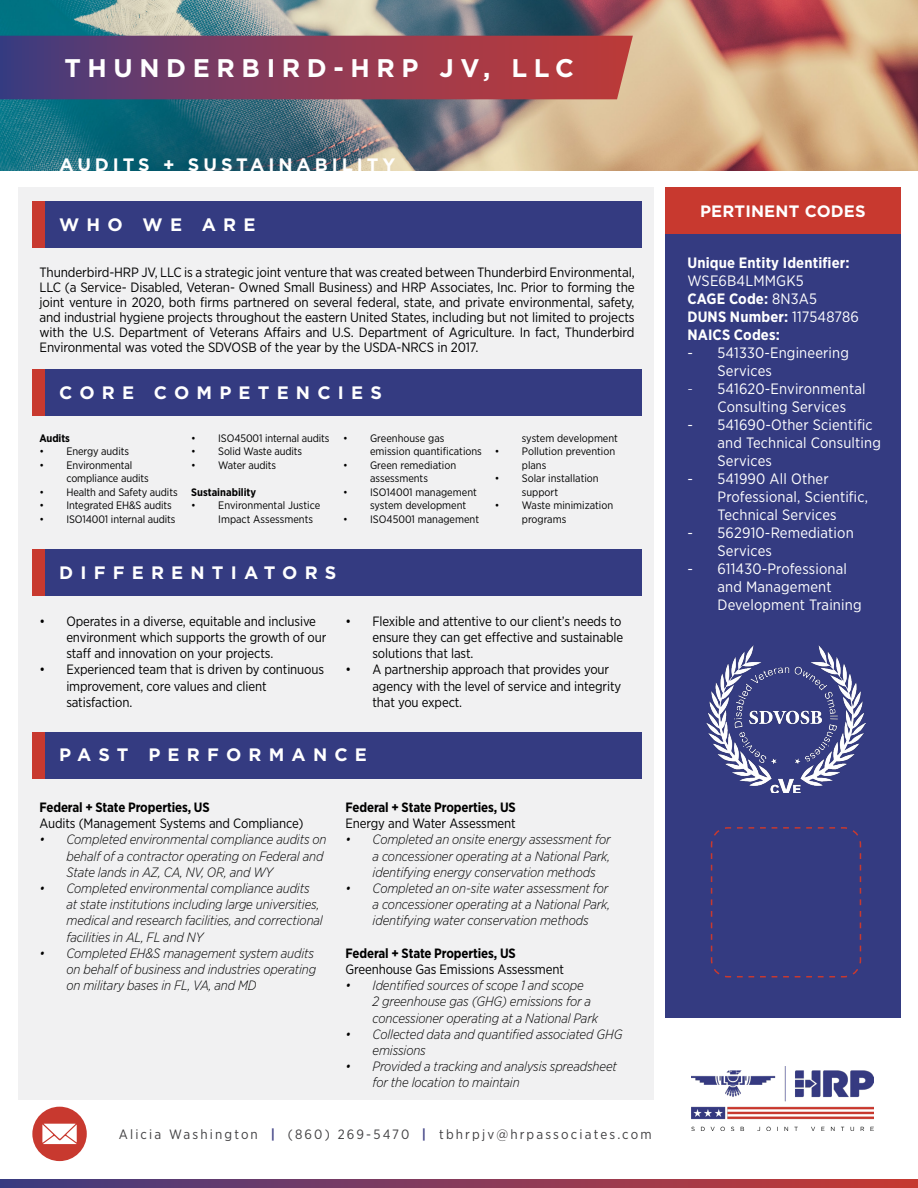
<style>
.page{position:relative;width:918px;height:1188px;background:#fff}
.page>*{position:absolute;margin:0;border:0;box-sizing:border-box;transform-origin:0 0}
.t1{font:700 25.5px "Gotham";letter-spacing:.26em;color:#fff}
.t2{font:700 18px "Gotham";letter-spacing:.4em;color:#fff}
.t3{font:700 18px "Gotham";letter-spacing:.22em;color:#fff}
.t4{font:700 16.5px "Gotham";letter-spacing:.01em;color:#fff}
.t5{font:15px/18px "Gotham Narrow";letter-spacing:.01em;color:#fff}
.t6{font:700 15px/18px "Gotham Narrow";letter-spacing:.01em;color:#fff}
.t7{font:13.5px/16.2px "Gotham Narrow";letter-spacing:-.01em;color:#000}
.t8{font:italic 300 13.5px/16.2px "Gotham Narrow";letter-spacing:-.01em;color:#000}
.t9{font:700 13.5px "Gotham Narrow";letter-spacing:-.01em;color:#000}
.t10{font:13.5px "Gotham Narrow";letter-spacing:.16em;color:#414042}
.t11{font:10.8px/13.5px "Gotham Narrow";color:#000}
.t12{font:700 10.8px "Gotham Narrow";color:#000}
.s1{font-weight:700;color:#464889}
.s2{font-weight:400}
.s3{font-weight:300}
</style>
<div class="page">
<div style="left:18px;top:187px;width:636px;height:913px;background:#f1f1f2"></div>
<div style="left:32px;top:201px;width:610px;height:47px;background:#343b81"></div>
<img style="left:0;top:0;width:918px;height:170px">
<svg style="left:0;top:36px;width:633px;height:63px;background:#883c59"></svg>
<img style="left:692px;top:1066px;width:182px;height:64px">
<svg style="left:0;top:1180px;width:918px;height:8px;background:#843a5a"></svg>
<div style="left:32px;top:369px;width:610px;height:47px;background:#343b81"></div>
<div style="left:32px;top:549px;width:610px;height:47px;background:#343b81"></div>
<div style="left:665px;top:225px;width:236px;height:793px;background:#343b81"></div>
<div style="left:665px;top:187px;width:236px;height:46px;background:#c8392f"></div>
<div style="left:32px;top:201px;width:13px;height:47px;background:#c8392f"></div>
<div style="left:32px;top:369px;width:13px;height:47px;background:#c8392f"></div>
<div style="left:32px;top:549px;width:13px;height:47px;background:#c8392f"></div>
<div style="left:32px;top:732px;width:610px;height:46px;background:#343b81"></div>
<div style="left:32px;top:732px;width:13px;height:46px;background:#c8392f"></div>
<img style="left:707px;top:646px;width:158px;height:146px">
<svg style="left:710px;top:827px;width:152px;height:151px"></svg>
<div style="left:32px;top:1107px;width:55px;height:54px;background:#c8392f;border-radius:50%"></div>
<svg style="left:42px;top:1124px;width:35px;height:20px"></svg>
<h1 class="t1" style="left:64px;top:51px;width:511px">THUNDERBIRD-HRP JV, LLC</h1>
<h2 class="t3" style="left:60px;top:152px;width:337px">AUDITS + SUSTAINABILITY</h2>
<h2 class="t2" style="left:59px;top:213px;width:198px">WHO WE ARE</h2>
<p class="t7" style="left:40px;top:265px;width:597px;line-height:15px;text-align:justify">Thunderbird-HRP JV, LLC is a strategic joint venture that was created between Thunderbird Environmental, LLC (a Service- Disabled, Veteran- Owned Small Business) and HRP Associates, Inc. Prior to forming the joint venture in 2020, both firms partnered on several federal, state, and private environmental, safety, and industrial hygiene projects throughout the eastern United States, including but not limited to projects with the U.S. Department of Veterans Affairs and U.S. Department of Agriculture. In fact, Thunderbird Environmental was voted the SDVOSB of the year by the USDA-NRCS in 2017.</p>
<h2 class="t2" style="left:59px;top:380px;width:324px">CORE COMPETENCIES</h2>
<p class="t12" style="left:40px;top:431px;width:32px">Audits</p>
<p class="t11" style="left:40px;top:445px;width:91px">• Energy audits</p>
<p class="t11" style="left:67px;top:458px;width:84px;text-indent:-27px">• Environmental compliance audits</p>
<p class="t11" style="left:40px;top:485px;width:140px">• Health and Safety audits</p>
<p class="t11" style="left:40px;top:499px;width:134px">• Integrated EH&amp;S audits</p>
<p class="t11" style="left:40px;top:512px;width:137px">• ISO14001 internal audits</p>
<p class="t11" style="left:191px;top:431px;width:140px">• ISO45001 internal audits</p>
<p class="t11" style="left:191px;top:445px;width:112px">• Solid Waste audits</p>
<p class="t11" style="left:191px;top:458px;width:86px">• Water audits</p>
<p class="t12" style="left:191px;top:485px;width:66px">Sustainability</p>
<p class="t11" style="left:218px;top:499px;width:103px;text-indent:-27px">• Environmental Justice<br>Impact Assessments</p>
<p class="t11" style="left:370px;top:431px;width:113px;text-indent:-27px">• Greenhouse gas emission quantifications</p>
<p class="t11" style="left:343px;top:458px;width:115px;text-align:center">• Green remediation assessments</p>
<p class="t11" style="left:370px;top:485px;width:108px;text-indent:-27px">• ISO14001 management system development</p>
<p class="t11" style="left:343px;top:512px;width:138px">• ISO45001 management</p>
<p class="t11" style="left:522px;top:431px;width:98px">system development</p>
<p class="t11" style="left:522px;top:445px;width:95px;text-indent:-27px">• Pollution prevention plans</p>
<p class="t11" style="left:522px;top:472px;width:78px;text-indent:-27px">• Solar installation support</p>
<p class="t11" style="left:522px;top:499px;width:93px;text-indent:-27px">• Waste minimization programs</p>
<h2 class="t2" style="left:59px;top:560px;width:279px">DIFFERENTIATORS</h2>
<p class="t7" style="left:66px;top:613px;width:262px;text-indent:-27px">• Operates in a diverse, equitable and inclusive environment which supports the growth of our staff and innovation on your projects.</p>
<p class="t7" style="left:66px;top:661px;width:259px;text-indent:-27px">• Experienced team that is driven by continuous improvement, core values and client satisfaction.</p>
<p class="t7" style="left:372px;top:613px;width:252px;text-align:justify;text-indent:-27px">• Flexible and attentive to our client’s needs to ensure they can get effective and sustainable solutions that last.</p>
<p class="t7" style="left:372px;top:661px;width:250px;text-indent:-27px">• A partnership approach that provides your agency with the level of service and integrity that you expect.</p>
<h2 class="t2" style="left:59px;top:743px;width:309px">PAST PERFORMANCE</h2>
<p class="t9" style="left:40px;top:799px;width:172px">Federal + State Properties, US</p>
<p class="t7" style="left:40px;top:815px;width:265px">Audits (Management Systems and Compliance)</p>
<p class="t8" style="left:67px;top:831px;width:262px;text-indent:-27px">• Completed environmental compliance audits on behalf of a contractor operating on Federal and<br>State lands in AZ, CA, NV, OR, and WY</p>
<p class="t8" style="left:67px;top:880px;width:258px;text-indent:-27px">• Completed environmental compliance audits at state institutions including large universities, medical and research facilities, and correctional facilities in AL, FL and NY</p>
<p class="t8" style="left:67px;top:945px;width:251px;text-indent:-27px">• Completed EH&amp;S management system audits on behalf of business and industries operating on military bases in FL, VA, and MD</p>
<p class="t9" style="left:346px;top:799px;width:172px">Federal + State Properties, US</p>
<p class="t7" style="left:346px;top:815px;width:172px">Energy and Water Assessment</p>
<p class="t8" style="left:373px;top:831px;width:240px;text-align:justify;text-indent:-27px">• Completed an onsite energy assessment for a concessioner operating at a National Park, identifying energy conservation methods</p>
<p class="t8" style="left:373px;top:880px;width:239px;text-indent:-27px">• Completed an on-site water assessment for a concessioner operating at a National Park, identifying water conservation methods</p>
<p class="t9" style="left:346px;top:944px;width:172px">Federal + State Properties, US</p>
<p class="t7" style="left:346px;top:961px;width:220px">Greenhouse Gas Emissions Assessment</p>
<p class="t8" style="left:373px;top:977px;width:227px;text-indent:-27px">• Identified sources of scope 1 and scope<br>2 greenhouse gas (GHG) emissions for a concessioner operating at a National Park</p>
<p class="t8" style="left:373px;top:1026px;width:251px;text-indent:-27px">• Collected data and quantified associated GHG emissions</p>
<p class="t8" style="left:373px;top:1058px;width:246px;text-indent:-27px">• Provided a tracking and analysis spreadsheet for the location to maintain</p>
<p class="t10" style="left:119px;top:1126px;width:534px">Alicia Washington <span class="s1">|</span> (860) 269-5470 <span class="s1">|</span> tbhrpjv@hrpassociates.com</p>
<p class="t4" style="left:700px;top:200px;width:167px">PERTINENT CODES</p>
<p class="t6" style="left:687px;top:254px;width:164px">Unique Entity Identifier:</p>
<p class="t6" style="left:687px;top:272px;width:173px"><span class="s2">WSE6B4LMMGK5<br></span>CAGE Code: <span class="s2">8N3A5<br></span>DUNS Number: <span class="s2">117548786<br></span>NAICS Codes:</p>
<p class="t5" style="left:718px;top:343px;width:133px;text-indent:-30px">- 541330-Engineering<br>Services</p>
<p class="t5" style="left:718px;top:379px;width:150px;text-indent:-30px"><span class="s3">-</span> 541620-Environmental<br>Consulting Services</p>
<p class="t5" style="left:718px;top:415px;width:165px;text-indent:-30px">- 541690-Other Scientific and Technical Consulting<br>Services</p>
<p class="t5" style="left:718px;top:469px;width:152px;text-indent:-30px">- 541990 All Other<br>Professional, Scientific,<br>Technical Services</p>
<p class="t5" style="left:718px;top:523px;width:138px;text-indent:-30px">- 562910-Remediation<br>Services</p>
<p class="t5" style="left:718px;top:559px;width:146px;text-indent:-30px">- 611430-Professional and Management<br>Development Training</p>
</div>
